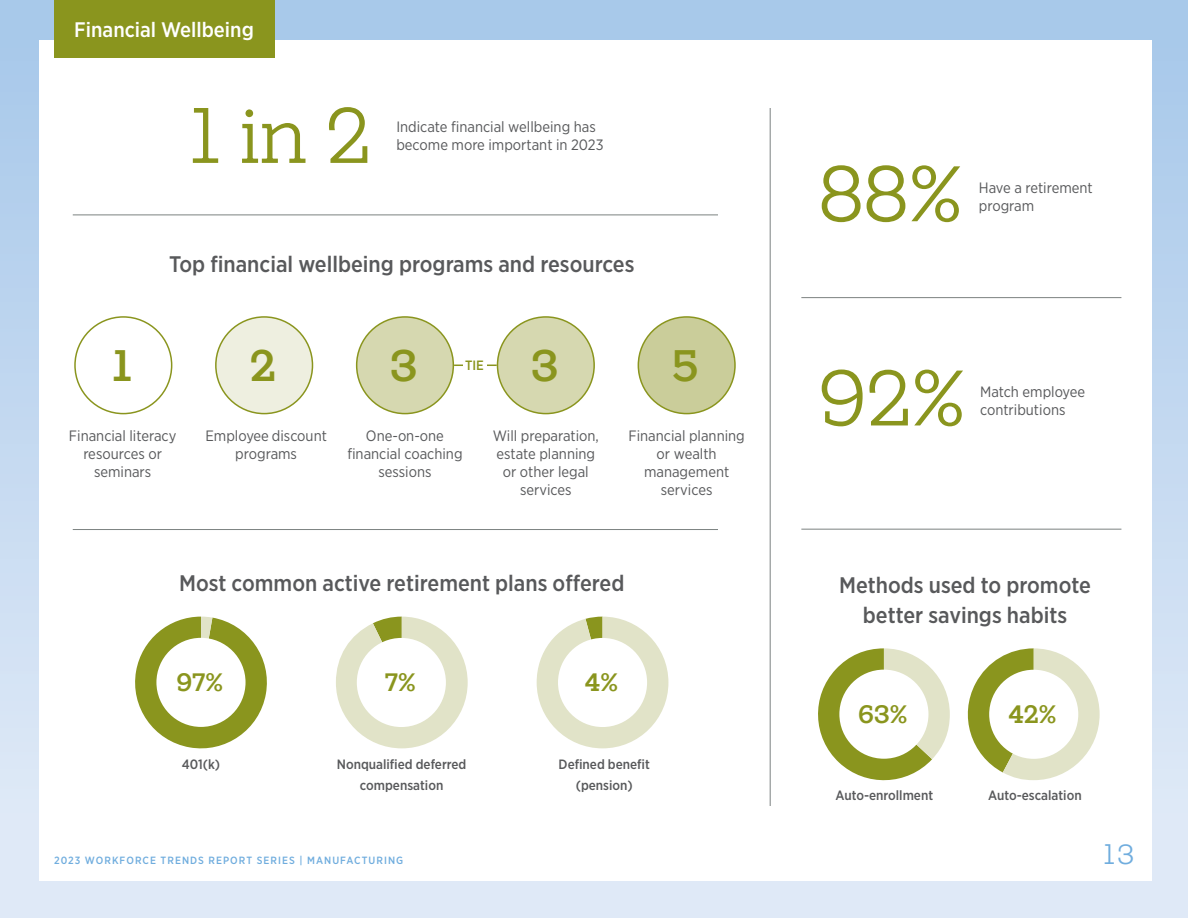
<style>
.page{position:relative;width:1188px;height:918px;background:#fff}
.page>*{position:absolute;margin:0;border:0;box-sizing:border-box;transform-origin:0 0}
.t1{font:300 75px "Gallagher Slab";color:#8a951e}
.t2{font:500 42px "Gallagher Slab";color:#8a951e}
.t3{font:300 27px "Gallagher Slab";color:#70adde}
.t4{font:500 24px "Gallagher Slab";color:#8a951e}
.t5{font:500 22.5px/30px "Gotham Narrow";color:#58595b;text-align:center}
.t6{font:500 21px "Gotham Narrow";color:#fff}
.t7{font:15px/18px "Gotham Narrow";color:#58595b;text-align:center}
.t8{font:500 13.5px/21px "Gotham Narrow";color:#58595b;text-align:center}
.t9{font:500 13.5px "Gotham Narrow";color:#8a951e}
.t10{font:500 10.5px "Gotham Narrow";letter-spacing:.1em;color:#70adde}
</style>
<div class="page">
<div style="left:0;top:0;width:1188px;height:918px;background:linear-gradient(to bottom,#a6c7e9,#e4ecf8)"></div>
<div style="left:39px;top:40px;width:1112px;height:841px;background:#fff"></div>
<svg style="left:967px;top:648px;width:133px;height:132px"></svg>
<svg style="left:818px;top:648px;width:132px;height:133px"></svg>
<svg style="left:537px;top:617px;width:131px;height:131px"></svg>
<svg style="left:336px;top:617px;width:132px;height:131px"></svg>
<svg style="left:135px;top:617px;width:132px;height:132px"></svg>
<div style="left:54px;top:0;width:220px;height:57px;background:#8a951e"></div>
<hr style="left:770px;top:108px;width:1px;height:698px;background:#7c8281">
<hr style="left:73px;top:529px;width:645px;height:1px;background:#7c8281">
<hr style="left:73px;top:215px;width:645px;height:1px;background:#7c8281">
<hr style="left:801px;top:529px;width:320px;height:1px;background:#7c8281">
<hr style="left:801px;top:297px;width:320px;height:1px;background:#7c8281">
<div style="left:156px;top:638px;width:90px;height:89px;background:#fff;border-radius:50%"></div>
<div style="left:357px;top:638px;width:89px;height:89px;background:#fff;border-radius:50%"></div>
<div style="left:558px;top:638px;width:89px;height:89px;background:#fff;border-radius:50%"></div>
<div style="left:839px;top:670px;width:89px;height:89px;background:#fff;border-radius:50%"></div>
<div style="left:989px;top:670px;width:89px;height:89px;background:#fff;border-radius:50%"></div>
<div style="left:357px;top:317px;width:96px;height:97px;background:#d6d8b0;border-radius:50%"></div>
<div style="left:356px;top:316px;width:98px;height:98px;border:2px solid #8a951e;border-radius:50%"></div>
<div style="left:74px;top:316px;width:98px;height:98px;border:2px solid #8a951e;border-radius:50%"></div>
<div style="left:216px;top:317px;width:97px;height:97px;background:#eeefe0;border-radius:50%"></div>
<div style="left:215px;top:316px;width:98px;height:98px;border:2px solid #8a951e;border-radius:50%"></div>
<div style="left:497px;top:317px;width:97px;height:97px;background:#d6d8b0;border-radius:50%"></div>
<div style="left:497px;top:316px;width:98px;height:98px;border:2px solid #8a951e;border-radius:50%"></div>
<div style="left:638px;top:317px;width:97px;height:97px;background:#cacd9a;border-radius:50%"></div>
<div style="left:638px;top:316px;width:98px;height:98px;border:2px solid #8a951e;border-radius:50%"></div>
<hr style="left:454px;top:365px;width:43px;height:1px;background:#8a951e">
<div style="left:463px;top:359px;width:23px;height:11px;background:#fff"></div>
<h3 class="t6" style="left:74px;top:16px;width:181px">Financial Wellbeing</h3>
<h1 class="t1" style="left:190px;top:89px;width:182px">1 in 2</h1>
<p class="t7" style="left:396px;top:117px;width:201px">Indicate financial wellbeing has</p>
<p class="t7" style="left:396px;top:135px;width:209px">become more important in 2023</p>
<h3 class="t5" style="left:169px;top:249px;width:467px">Top financial wellbeing programs and resources</h3>
<h2 class="t2" style="left:112px;top:340px;width:21px">1</h2>
<h2 class="t2" style="left:250px;top:340px;width:28px">2</h2>
<p class="t9" style="left:465px;top:357px;width:20px">TIE</p>
<h2 class="t2" style="left:531px;top:340px;width:29px">3</h2>
<h2 class="t2" style="left:672px;top:340px;width:28px">5</h2>
<h2 class="t2" style="left:390px;top:340px;width:29px">3</h2>
<p class="t7" style="left:69px;top:426px;width:109px">Financial literacy resources or seminars</p>
<p class="t7" style="left:347px;top:426px;width:117px">One-on-one financial coaching sessions</p>
<p class="t7" style="left:205px;top:426px;width:123px">Employee discount programs</p>
<p class="t7" style="left:493px;top:426px;width:108px">Will preparation, estate planning or other legal services</p>
<p class="t7" style="left:628px;top:426px;width:118px">Financial planning or wealth management services</p>
<h3 class="t5" style="left:179px;top:568px;width:447px">Most common active retirement plans offered</h3>
<h3 class="t4" style="left:177px;top:668px;width:48px">97%</h3>
<h3 class="t4" style="left:385px;top:668px;width:33px">7%</h3>
<h3 class="t4" style="left:585px;top:668px;width:35px">4%</h3>
<p class="t8" style="left:182px;top:753px;width:40px">401(k)</p>
<p class="t8" style="left:337px;top:753px;width:131px">Nonqualified deferred compensation</p>
<p class="t8" style="left:559px;top:753px;width:93px">Defined benefit (pension)</p>
<h1 class="t1" style="left:819px;top:148px;width:146px">88%</h1>
<p class="t7" style="left:979px;top:178px;width:115px;text-align:left">Have a retirement program</p>
<h1 class="t1" style="left:818px;top:352px;width:149px">92%</h1>
<p class="t7" style="left:980px;top:382px;width:107px;text-align:left">Match employee contributions</p>
<h3 class="t5" style="left:839px;top:569px;width:253px">Methods used to promote better savings habits</h3>
<h3 class="t4" style="left:858px;top:700px;width:51px">63%</h3>
<h3 class="t4" style="left:1009px;top:700px;width:50px">42%</h3>
<p class="t8" style="left:835px;top:785px;width:99px">Auto-enrollment</p>
<p class="t8" style="left:988px;top:785px;width:95px">Auto-escalation</p>
<p class="t10" style="left:54px;top:854px;width:351px">2023 WORKFORCE TRENDS REPORT SERIES | MANUFACTURING</p>
<h3 class="t3" style="left:1104px;top:837px;width:32px">13</h3>
</div>
